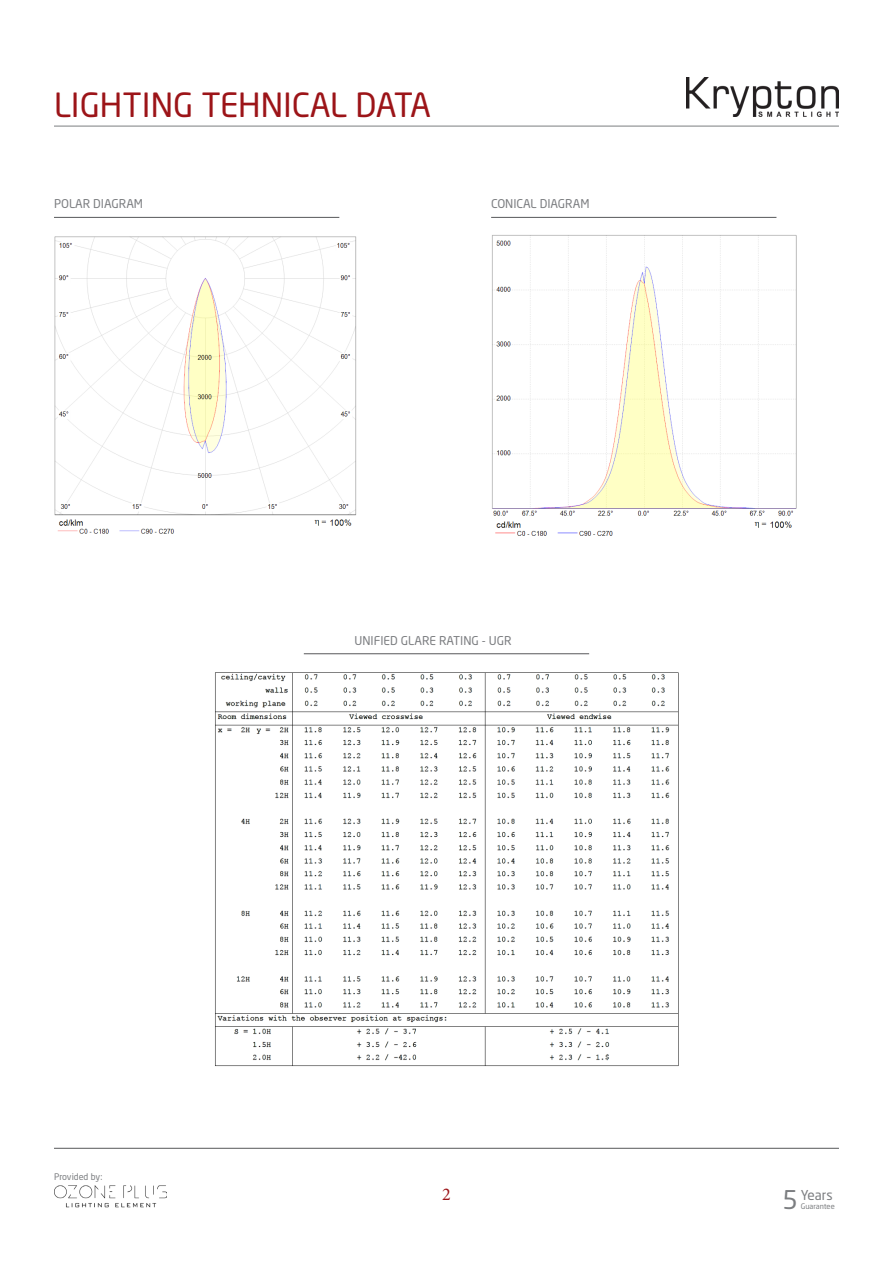
<style>
.page{position:relative;width:893px;height:1263px;background:#fff}
.page>*{position:absolute;margin:0;border:0;box-sizing:border-box;transform-origin:0 0}
.t1{font:33px "Neo Sans Std";color:#9c1418}
.t2{font:18px "Minion Pro";color:#9c1418}
.t3{font:13.5px "Neo Sans Std";color:#7c7e81}
.t4{font:12px "Neo Sans Std";color:#7c7e81}
.t5{font:9px "Neo Sans Std";color:#7c7e81}
.t6{font:7.5px "Neo Sans Std";color:#7c7e81}
.s1{font-size:25.5px}
</style>
<div class="page">
<img style="left:686px;top:78px;width:153px;height:38px">
<hr style="left:54px;top:126px;width:785px;height:1px;background:#7c7e81">
<hr style="left:54px;top:217px;width:285px;height:1px;background:#57585a">
<hr style="left:304px;top:653px;width:285px;height:1px;background:#57585a">
<hr style="left:491px;top:217px;width:285px;height:1px;background:#57585a">
<hr style="left:54px;top:1148px;width:785px;height:1px;background:#57585a">
<img style="left:54px;top:1185px;width:112px;height:23px">
<img style="left:54px;top:236px;width:302px;height:298px">
<img style="left:492px;top:235px;width:304px;height:301px">
<img style="left:215px;top:672px;width:464px;height:395px">
<h1 class="t1" style="left:54px;top:84px;width:379px">LIGHTING TEHNICAL DATA</h1>
<p class="t4" style="left:54px;top:196px;width:91px">POLAR DIAGRAM</p>
<p class="t4" style="left:491px;top:196px;width:100px">CONICAL DIAGRAM</p>
<p class="t5" style="left:54px;top:1171px;width:50px">Provided by:</p>
<p class="t4" style="left:355px;top:633px;width:159px">UNIFIED GLARE RATING - UGR</p>
<h2 class="t2" style="left:442px;top:1182px;width:10px">2</h2>
<p class="t3" style="left:782px;top:1187px;width:52px"><span class="s1">5</span> Years</p>
<p class="t6" style="left:801px;top:1201px;width:35px">Guarantee</p>
</div>
